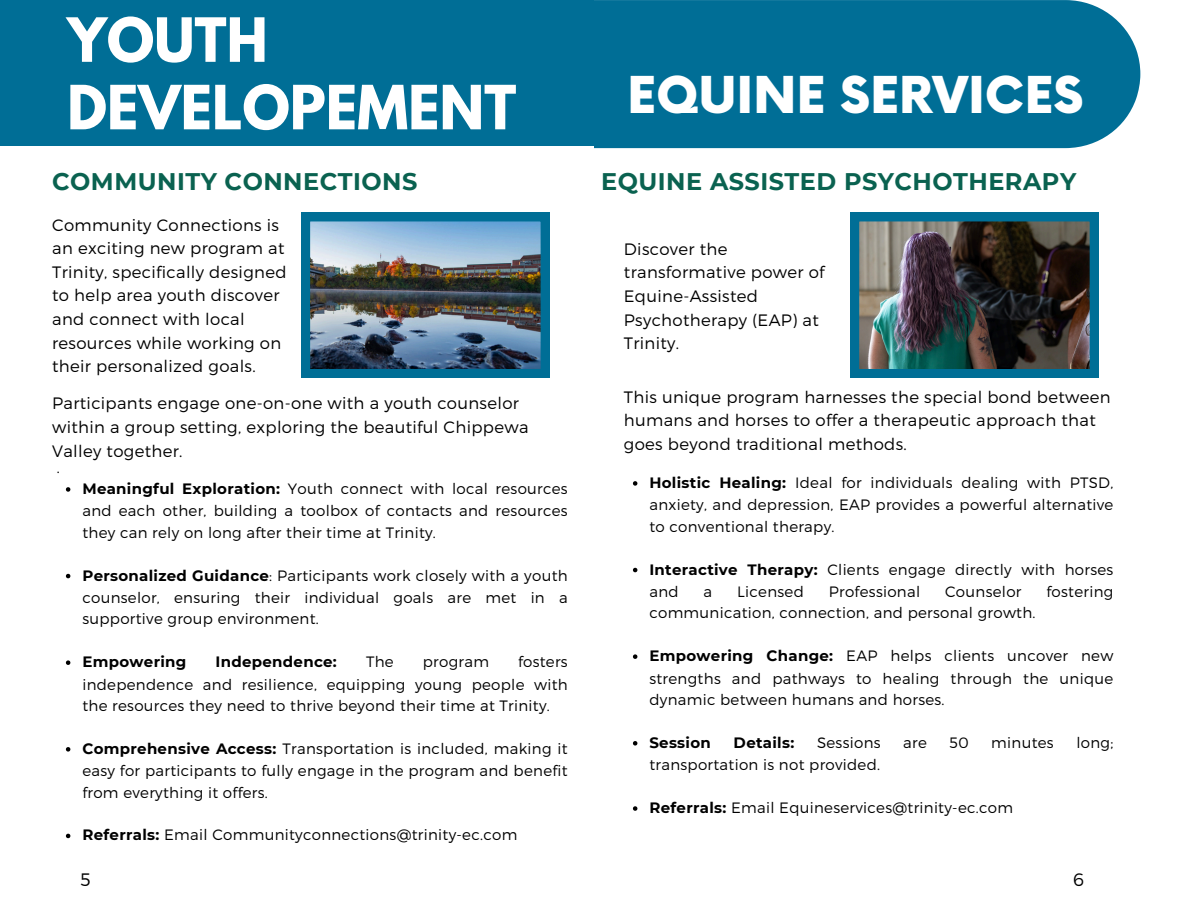
<style>
.page{position:relative;width:1188px;height:918px;background:#fff}
.page>*{position:absolute;margin:0;border:0;box-sizing:border-box;transform-origin:0 0}
.t1{font:700 54px/67.5px "League Spartan";color:#fff}
.t2{font:900 49.5px "Now";color:#fff}
.t3{font:700 24px "Montserrat";letter-spacing:.02em;color:#0a6250}
.t4{font:300 18px "Montserrat";color:#000}
.t5{font:300 16.5px/23.7px "Montserrat";letter-spacing:.02em;color:#000}
.t6{font:300 15px/21.9px "Montserrat";letter-spacing:.02em;color:#000;text-align:justify}
.t7{font:700 15px "Montserrat";letter-spacing:.02em;color:#000}
.s1{font-weight:700}
</style>
<div class="page">
<div style="left:0;top:0;width:594px;height:146px;background:#006e96"></div>
<img style="left:301px;top:212px;width:249px;height:166px">
<svg style="left:66px;top:487px;width:4px;height:5px"></svg>
<svg style="left:66px;top:574px;width:4px;height:4px"></svg>
<svg style="left:66px;top:660px;width:4px;height:5px"></svg>
<svg style="left:66px;top:747px;width:4px;height:5px"></svg>
<svg style="left:66px;top:834px;width:4px;height:4px"></svg>
<img style="left:850px;top:212px;width:249px;height:166px">
<svg style="left:633px;top:481px;width:4px;height:5px"></svg>
<svg style="left:633px;top:568px;width:4px;height:4px"></svg>
<svg style="left:633px;top:654px;width:4px;height:5px"></svg>
<svg style="left:633px;top:741px;width:4px;height:5px"></svg>
<svg style="left:633px;top:806px;width:4px;height:5px"></svg>
<div style="left:594px;top:0;width:546px;height:148px;background:#006e96"></div>
<h1 class="t1" style="left:67px;top:13px;width:451px">YOUTH<br>DEVELOPEMENT</h1>
<h2 class="t3" style="left:52px;top:167px;width:367px">COMMUNITY CONNECTIONS</h2>
<p class="t5" style="left:52px;top:212px;width:236px">Community Connections is an exciting new program at<br>Trinity, specifically designed to help area youth discover and connect with local resources while working on their personalized goals.</p>
<p class="t5" style="left:52px;top:391px;width:478px">Participants engage one-on-one with a youth counselor within a group setting, exploring the beautiful Chippewa<br>Valley together.</p>
<p class="t6" style="left:57px;top:456px;width:4px">.</p>
<p class="t6" style="left:82px;top:477px;width:487px"><span class="s1">Meaningful Exploration:</span> Youth connect with local resources and each other, building a toolbox of contacts and resources they can rely on long after their time at Trinity.</p>
<p class="t6" style="left:82px;top:564px;width:487px"><span class="s1">Personalized Guidance</span>: Participants work closely with a youth counselor, ensuring their individual goals are met in a supportive group environment.</p>
<p class="t7" style="left:82px;top:653px;width:106px">Empowering</p>
<p class="t7" style="left:216px;top:653px;width:123px">Independence:</p>
<p class="t6" style="left:366px;top:650px;width:29px">The</p>
<p class="t6" style="left:423px;top:650px;width:68px">program</p>
<p class="t6" style="left:82px;top:650px;width:487px;text-indent:436px">fosters independence and resilience, equipping young people with the resources they need to thrive beyond their time at Trinity.</p>
<p class="t6" style="left:82px;top:737px;width:487px"><span class="s1">Comprehensive Access:</span> Transportation is included, making it easy for participants to fully engage in the program and benefit from everything it offers.</p>
<p class="t6" style="left:82px;top:823px;width:436px"><span class="s1">Referrals:</span> Email Communityconnections@trinity-ec.com</p>
<p class="t2" style="left:627px;top:68px;width:458px">EQUINE SERVICES</p>
<p class="t3" style="left:601px;top:167px;width:476px">EQUINE ASSISTED PSYCHOTHERAPY</p>
<h2 class="t5" style="left:624px;top:236px;width:202px">Discover the transformative power of<br>Equine-Assisted<br>Psychotherapy (EAP) at<br>Trinity.</h2>
<p class="t5" style="left:624px;top:384px;width:488px">This unique program harnesses the special bond between humans and horses to offer a therapeutic approach that goes beyond traditional methods.</p>
<p class="t6" style="left:649px;top:471px;width:465px"><span class="s1">Holistic Healing:</span> Ideal for individuals dealing with PTSD, anxiety, and depression, EAP provides a powerful alternative to conventional therapy.</p>
<p class="t6" style="left:649px;top:557px;width:465px;line-height:22.5px"><span class="s1">Interactive Therapy:</span> Clients engage directly with horses and</p>
<p class="t6" style="left:704px;top:580px;width:10px">a</p>
<p class="t6" style="left:737px;top:580px;width:68px">Licensed</p>
<p class="t6" style="left:829px;top:580px;width:93px">Professional</p>
<p class="t6" style="left:945px;top:580px;width:78px">Counselor</p>
<p class="t6" style="left:1046px;top:580px;width:68px">fostering</p>
<p class="t6" style="left:649px;top:601px;width:388px">communication, connection, and personal growth.</p>
<p class="t6" style="left:649px;top:644px;width:465px"><span class="s1">Empowering Change:</span> EAP helps clients uncover new strengths and pathways to healing through the unique dynamic between humans and horses.</p>
<p class="t7" style="left:649px;top:733px;width:63px">Session</p>
<p class="t7" style="left:734px;top:733px;width:62px">Details:</p>
<p class="t6" style="left:817px;top:731px;width:65px">Sessions</p>
<p class="t6" style="left:903px;top:731px;width:25px">are</p>
<p class="t6" style="left:950px;top:731px;width:21px">50</p>
<p class="t6" style="left:991px;top:731px;width:64px">minutes</p>
<p class="t6" style="left:1076px;top:731px;width:38px">long;</p>
<p class="t6" style="left:649px;top:753px;width:232px">transportation is not provided.</p>
<p class="t6" style="left:649px;top:796px;width:365px"><span class="s1">Referrals:</span> Email Equineservices@trinity-ec.com</p>
<p class="t4" style="left:80px;top:868px;width:12px">5</p>
<p class="t4" style="left:1073px;top:868px;width:12px">6</p>
</div>
